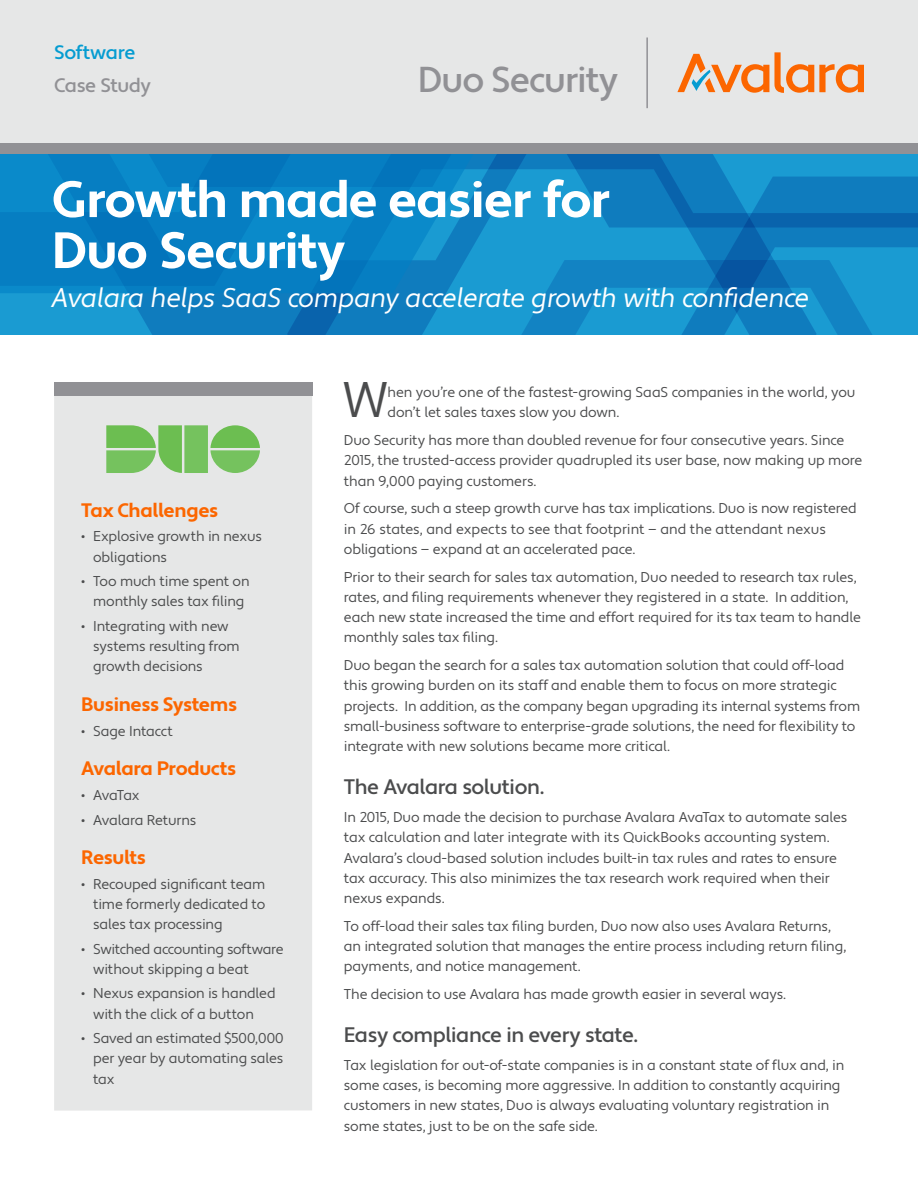
<style>
.page{position:relative;width:918px;height:1188px;background:#fff}
.page>*{position:absolute;margin:0;border:0;box-sizing:border-box;transform-origin:0 0}
.t1{font:700 51px/51px "Apertura";letter-spacing:-.02em;color:#fff}
.t2{font:49.95px "Apertura";color:#4b4c4d}
.t3{font:500 36px "Apertura";letter-spacing:-.025em;color:#919195}
.t4{font:27px "Apertura Obliq";letter-spacing:-.03em;color:#fff}
.t5{font:500 21px "Apertura";letter-spacing:-.025em;color:#4b4c4d}
.t6{font:700 19.5px "Apertura";letter-spacing:-.02em;color:#fc6600}
.t7{font:500 19.5px "Apertura";letter-spacing:-.025em;color:#919195}
.t8{font:500 19.5px "Apertura";letter-spacing:-.015em;color:#059cd1}
.t9{font:14.25px/20.2px "Apertura";letter-spacing:-.01em;color:#4b4c4d}
</style>
<div class="page">
<div style="left:1px;top:0;width:917px;height:162px;background:#e6e7e7"></div>
<svg style="left:22px;top:293px;width:265px;height:42px;background:#1389c6"></svg>
<svg style="left:287px;top:228px;width:353px;height:107px;background:#1285c3"></svg>
<svg style="left:502px;top:153px;width:416px;height:75px;background:#178bc6"></svg>
<svg style="left:640px;top:177px;width:278px;height:83px;background:#0f7cbe"></svg>
<svg style="left:432px;top:260px;width:486px;height:75px;background:#148bc7"></svg>
<svg style="left:1px;top:153px;width:501px;height:140px;background:#0981c3"></svg>
<div style="left:1px;top:143px;width:917px;height:10px;background:#919195"></div>
<hr style="left:646px;top:38px;width:2px;height:70px;background:#919195">
<div style="left:54px;top:395px;width:258px;height:716px;background:#e6e7e7"></div>
<div style="left:54px;top:382px;width:258px;height:13px;background:#919195"></div>
<svg style="left:677px;top:52px;width:187px;height:41px"></svg>
<svg style="left:106px;top:425px;width:154px;height:48px"></svg>
<h3 class="t8" style="left:54px;top:41px;width:83px">Software</h3>
<h3 class="t7" style="left:54px;top:74px;width:99px">Case Study</h3>
<h3 class="t3" style="left:418px;top:58px;width:202px">Duo Security</h3>
<h1 class="t1" style="left:52px;top:176px;width:560px">Growth made easier for<br>Duo Security</h1>
<h3 class="t4" style="left:52px;top:281px;width:760px">Avalara helps SaaS company accelerate growth with confidence</h3>
<h3 class="t6" style="left:81px;top:498px;width:139px">Tax Challenges</h3>
<p class="t9" style="left:93px;top:527px;width:170px;text-indent:-12px">• Explosive growth in nexus obligations</p>
<p class="t9" style="left:81px;top:572px;width:170px;text-align:center">• Too much time spent on monthly sales tax filing</p>
<p class="t9" style="left:93px;top:616px;width:148px;text-indent:-12px">• Integrating with new systems resulting from growth decisions</p>
<h3 class="t6" style="left:81px;top:692px;width:158px">Business Systems</h3>
<p class="t9" style="left:81px;top:721px;width:93px">• Sage Intacct</p>
<h3 class="t6" style="left:81px;top:757px;width:157px">Avalara Products</h3>
<p class="t9" style="left:81px;top:785px;width:60px">• AvaTax</p>
<p class="t9" style="left:81px;top:810px;width:117px">• Avalara Returns</p>
<h3 class="t6" style="left:81px;top:846px;width:66px">Results</h3>
<p class="t9" style="left:93px;top:874px;width:174px;text-align:justify;text-indent:-12px">• Recouped significant team time formerly dedicated to sales tax processing</p>
<p class="t9" style="left:93px;top:939px;width:192px;text-indent:-12px">• Switched accounting software without skipping a beat</p>
<p class="t9" style="left:93px;top:984px;width:184px;text-indent:-12px">• Nexus expansion is handled with the click of a button</p>
<p class="t9" style="left:93px;top:1029px;width:192px;text-align:justify;text-indent:-12px">• Saved an estimated $500,000 per year by automating sales tax</p>
<h2 class="t2" style="left:343px;top:370px;width:46px">W</h2>
<p class="t9" style="left:388px;top:383px;width:470px">hen you’re one of the fastest-growing SaaS companies in the world, you don’t let sales taxes slow you down.</p>
<p class="t9" style="left:344px;top:431px;width:520px">Duo Security has more than doubled revenue for four consecutive years. Since<br>2015, the trusted-access provider quadrupled its user base, now making up more than 9,000 paying customers.</p>
<p class="t9" style="left:344px;top:499px;width:514px">Of course, such a steep growth curve has tax implications. Duo is now registered in 26 states, and expects to see that footprint — and the attendant nexus obligations — expand at an accelerated pace.</p>
<p class="t9" style="left:344px;top:567px;width:518px">Prior to their search for sales tax automation, Duo needed to research tax rules, rates, and filing requirements whenever they registered in a state. In addition, each new state increased the time and effort required for its tax team to handle monthly sales tax filing.</p>
<p class="t9" style="left:344px;top:656px;width:518px">Duo began the search for a sales tax automation solution that could off-load this growing burden on its staff and enable them to focus on more strategic projects. In addition, as the company began upgrading its internal systems from small-business software to enterprise-grade solutions, the need for flexibility to integrate with new solutions became more critical.</p>
<h3 class="t5" style="left:344px;top:774px;width:202px">The Avalara solution.</h3>
<p class="t9" style="left:344px;top:807px;width:505px">In 2015, Duo made the decision to purchase Avalara AvaTax to automate sales tax calculation and later integrate with its QuickBooks accounting system.<br>Avalara’s cloud-based solution includes built-in tax rules and rates to ensure tax accuracy. This also minimizes the tax research work required when their nexus expands.</p>
<p class="t9" style="left:344px;top:916px;width:504px">To off-load their sales tax filing burden, Duo now also uses Avalara Returns, an integrated solution that manages the entire process including return filing, payments, and notice management.</p>
<p class="t9" style="left:344px;top:984px;width:444px">The decision to use Avalara has made growth easier in several ways.</p>
<h3 class="t5" style="left:344px;top:1022px;width:296px">Easy compliance in every state.</h3>
<p class="t9" style="left:344px;top:1055px;width:502px">Tax legislation for out-of-state companies is in a constant state of flux and, in some cases, is becoming more aggressive. In addition to constantly acquiring customers in new states, Duo is always evaluating voluntary registration in some states, just to be on the safe side.</p>
</div>
